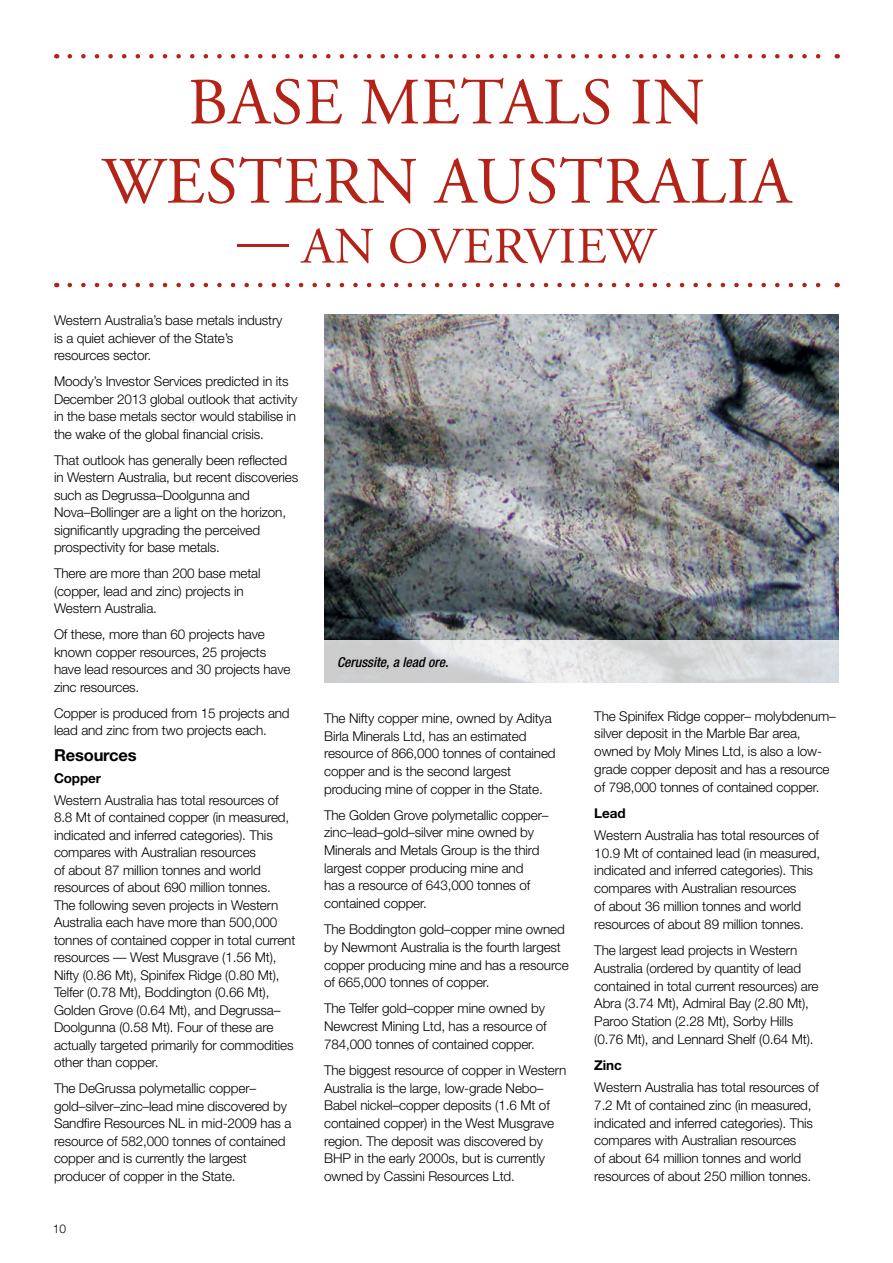
<style>
.page{position:relative;width:893px;height:1263px;background:#fff}
.page>*{position:absolute;margin:0;border:0;box-sizing:border-box;transform-origin:0 0}
.Article_Heading_BLAC{font:66px/79.2px "Adobe Garamond Pro";letter-spacing:.015em;color:#b32317;text-align:center}
.Article_Heading_BLAC-2{font:51px "Adobe Garamond Pro";letter-spacing:.015em;color:#b32317}
.Article_-_Body_Copy{font:700 16.5px "Helvetica Neue";letter-spacing:-.01em;color:#000}
.t1{font:italic 500 condensed 13.65px "Helvetica Neue";color:#000}
.Article_-_Body_Copy-2{font:300 13.5px/17.7px "Helvetica Neue";letter-spacing:-.01em;color:#000}
.Article_-_Body_Copy-3{font:700 13.5px "Helvetica Neue";letter-spacing:-.01em;color:#000}
.t2{font:300 12px "Helvetica Neue";color:#000}
</style>
<div class="page">
<svg style="left:70px;top:54px;width:751px;height:5px"></svg>
<svg style="left:70px;top:283px;width:751px;height:4px"></svg>
<img style="left:324px;top:315px;width:515px;height:326px">
<svg style="left:324px;top:641px;width:515px;height:42px;background:#dadbdd"></svg>
<p class="Article_Heading_BLAC" style="left:102px;top:65px;width:691px">BASE METALS IN<br>WESTERN AUSTRALIA</p>
<p class="Article_Heading_BLAC-2" style="left:237px;top:216px;width:420px">— AN OVERVIEW</p>
<p class="Article_-_Body_Copy-2" style="left:54px;top:311px;width:230px">Western Australia’s base metals industry is a quiet achiever of the State’s resources sector.</p>
<p class="Article_-_Body_Copy-2" style="left:54px;top:372px;width:245px">Moody’s Investor Services predicted in its December 2013 global outlook that activity in the base metals sector would stabilise in the wake of the global financial crisis.</p>
<p class="Article_-_Body_Copy-2" style="left:54px;top:451px;width:246px">That outlook has generally been reflected in Western Australia, but recent discoveries such as Degrussa–Doolgunna and Nova–Bollinger are a light on the horizon, significantly upgrading the perceived prospectivity for base metals.</p>
<p class="Article_-_Body_Copy-2" style="left:54px;top:564px;width:208px">There are more than 200 base metal (copper, lead and zinc) projects in<br>Western Australia.</p>
<p class="Article_-_Body_Copy-2" style="left:54px;top:625px;width:238px">Of these, more than 60 projects have known copper resources, 25 projects have lead resources and 30 projects have zinc resources.</p>
<p class="Article_-_Body_Copy-2" style="left:54px;top:704px;width:237px">Copper is produced from 15 projects and lead and zinc from two projects each.</p>
<p class="Article_-_Body_Copy" style="left:54px;top:745px;width:84px">Resources</p>
<p class="Article_-_Body_Copy-3" style="left:54px;top:770px;width:49px">Copper</p>
<p class="Article_-_Body_Copy-2" style="left:54px;top:791px;width:243px">Western Australia has total resources of 8.8 Mt of contained copper (in measured, indicated and inferred categories). This compares with Australian resources<br>of about 87 million tonnes and world resources of about 690 million tonnes.<br>The following seven projects in Western Australia each have more than 500,000 tonnes of contained copper in total current resources — West Musgrave (1.56 Mt), Nifty (0.86 Mt), Spinifex Ridge (0.80 Mt), Telfer (0.78 Mt), Boddington (0.66 Mt), Golden Grove (0.64 Mt), and Degrussa– Doolgunna (0.58 Mt). Four of these are actually targeted primarily for commodities other than copper.</p>
<p class="Article_-_Body_Copy-2" style="left:54px;top:1079px;width:239px">The DeGrussa polymetallic copper– gold–silver–zinc–lead mine discovered by Sandfire Resources NL in mid-2009 has a resource of 582,000 tonnes of contained copper and is currently the largest producer of copper in the State.</p>
<p class="t2" style="left:53px;top:1221px;width:15px">10</p>
<p class="t1" style="left:337px;top:654px;width:113px">Cerussite, a lead ore.</p>
<p class="Article_-_Body_Copy-2" style="left:324px;top:709px;width:233px">The Nifty copper mine, owned by Aditya Birla Minerals Ltd, has an estimated resource of 866,000 tonnes of contained copper and is the second largest producing mine of copper in the State.</p>
<p class="Article_-_Body_Copy-2" style="left:324px;top:806px;width:226px">The Golden Grove polymetallic copper– zinc–lead–gold–silver mine owned by Minerals and Metals Group is the third largest copper producing mine and<br>has a resource of 643,000 tonnes of contained copper.</p>
<p class="Article_-_Body_Copy-2" style="left:324px;top:920px;width:246px">The Boddington gold–copper mine owned by Newmont Australia is the fourth largest copper producing mine and has a resource of 665,000 tonnes of copper.</p>
<p class="Article_-_Body_Copy-2" style="left:324px;top:999px;width:224px">The Telfer gold–copper mine owned by<br>Newcrest Mining Ltd, has a resource of<br>784,000 tonnes of contained copper.</p>
<p class="Article_-_Body_Copy-2" style="left:324px;top:1061px;width:244px">The biggest resource of copper in Western Australia is the large, low-grade Nebo– Babel nickel–copper deposits (1.6 Mt of contained copper) in the West Musgrave region. The deposit was discovered by BHP in the early 2000s, but is currently owned by Cassini Resources Ltd.</p>
<p class="Article_-_Body_Copy-2" style="left:594px;top:706px;width:243px">The Spinifex Ridge copper– molybdenum– silver deposit in the Marble Bar area, owned by Moly Mines Ltd, is also a low&shy;grade copper deposit and has a resource of 798,000 tonnes of contained copper.</p>
<p class="Article_-_Body_Copy-3" style="left:594px;top:805px;width:33px">Lead</p>
<p class="Article_-_Body_Copy-2" style="left:594px;top:826px;width:227px">Western Australia has total resources of 10.9 Mt of contained lead (in measured, indicated and inferred categories). This compares with Australian resources<br>of about 36 million tonnes and world resources of about 89 million tonnes.</p>
<p class="Article_-_Body_Copy-2" style="left:594px;top:941px;width:226px">The largest lead projects in Western Australia (ordered by quantity of lead contained in total current resources) are Abra (3.74 Mt), Admiral Bay (2.80 Mt), Paroo Station (2.28 Mt), Sorby Hills (0.76 Mt), and Lennard Shelf (0.64 Mt).</p>
<p class="Article_-_Body_Copy-3" style="left:594px;top:1057px;width:29px">Zinc</p>
<p class="Article_-_Body_Copy-2" style="left:594px;top:1078px;width:226px">Western Australia has total resources of 7.2 Mt of contained zinc (in measured, indicated and inferred categories). This compares with Australian resources<br>of about 64 million tonnes and world resources of about 250 million tonnes.</p>
</div>
